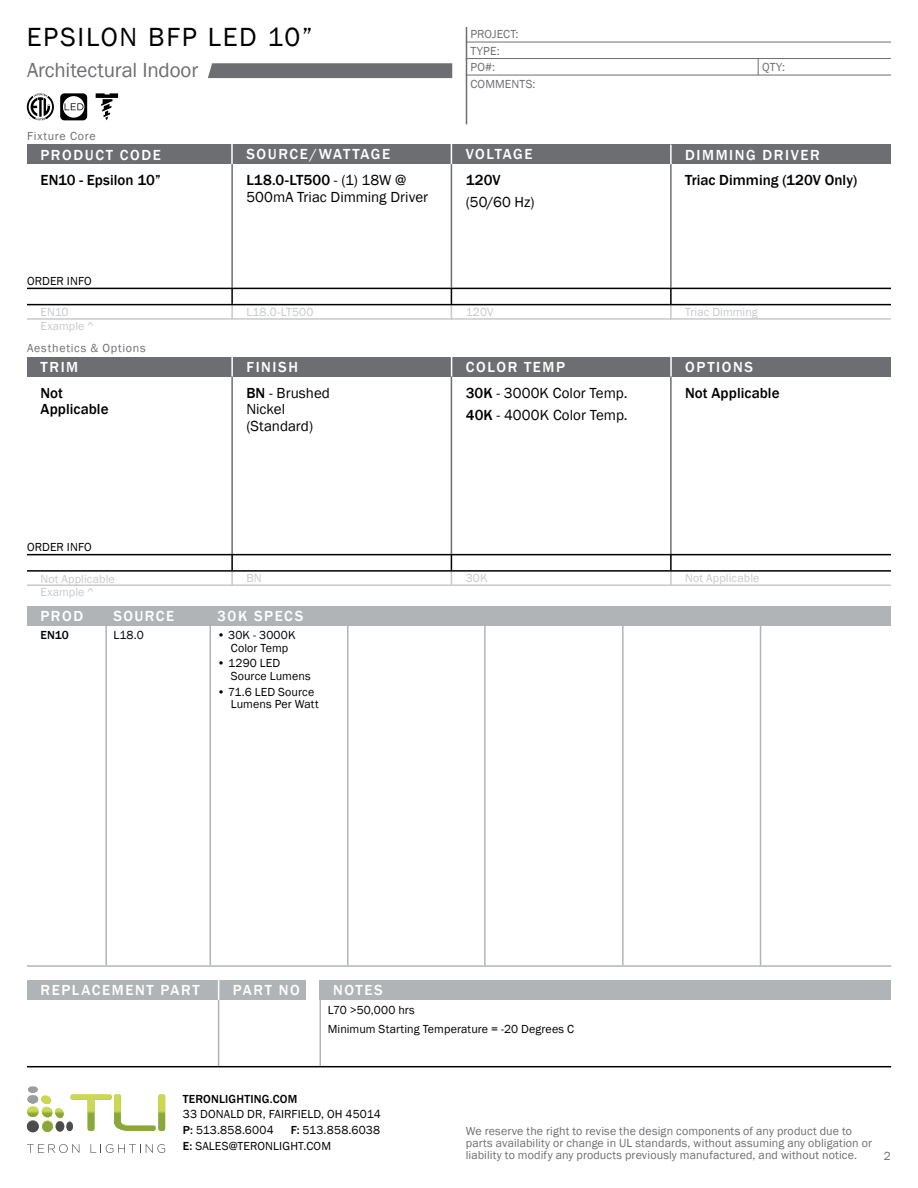
<style>
.page{position:relative;width:918px;height:1188px;background:#fff}
.page>*{position:absolute;margin:0;border:0;box-sizing:border-box;transform-origin:0 0}
.t1{font:27px "Franklin Gothic";letter-spacing:.065em;color:#000}
.t2{font:21px "Franklin Gothic";letter-spacing:-.01em;color:#6d6e71}
.t3{font:500 15px "Franklin Gothic";letter-spacing:.105em;color:#fff}
.t4{font:15px/16.5px "Franklin Gothic";color:#000}
.t5{font:500 15px "Franklin Gothic";letter-spacing:.005em;color:#000}
.t6{font:12px/12px "Franklin Gothic";letter-spacing:.01em;color:#6d6e71}
.t7{font:12px/12.8px "Franklin Gothic";letter-spacing:.01em;color:#000}
.t8{font:12px "Franklin Gothic";letter-spacing:.01em;color:#c8c9cb}
.t9{font:500 12px "Franklin Gothic";letter-spacing:.015em;color:#000}
.t10{font:12px "Franklin Gothic";letter-spacing:.065em;color:#6d6e71}
.t11{font:12px "Franklin Gothic";letter-spacing:.06em;color:#6d6e71}
.s1{font-weight:500}
</style>
<div class="page">
<hr style="left:218px;top:997px;width:1px;height:70px;background:#b1b4b6">
<hr style="left:231px;top:370px;width:2px;height:185px;background:#6d6e71">
<hr style="left:670px;top:370px;width:2px;height:185px;background:#6d6e71">
<hr style="left:451px;top:370px;width:1px;height:185px;background:#6d6e71">
<hr style="left:231px;top:158px;width:2px;height:130px;background:#6d6e71">
<hr style="left:670px;top:158px;width:2px;height:130px;background:#6d6e71">
<hr style="left:451px;top:158px;width:1px;height:130px;background:#6d6e71">
<div style="left:27px;top:145px;width:864px;height:19px;background:#6d6e71"></div>
<hr style="left:466px;top:27px;width:1px;height:97px;background:#6d6e71">
<hr style="left:466px;top:42px;width:425px;height:1px;background:#6d6e71">
<hr style="left:466px;top:58px;width:425px;height:1px;background:#6d6e71">
<hr style="left:466px;top:75px;width:425px;height:1px;background:#6d6e71">
<hr style="left:231px;top:141px;width:2px;height:23px;background:#fff">
<svg style="left:670px;top:145px;width:2px;height:19px"></svg>
<svg style="left:451px;top:145px;width:1px;height:19px"></svg>
<div style="left:27px;top:357px;width:864px;height:20px;background:#6d6e71"></div>
<div style="left:27px;top:606px;width:864px;height:20px;background:#b1b4b6"></div>
<hr style="left:231px;top:351px;width:2px;height:26px;background:#fff">
<hr style="left:670px;top:354px;width:2px;height:23px;background:#fff">
<svg style="left:451px;top:357px;width:1px;height:20px"></svg>
<div style="left:27px;top:980px;width:279px;height:20px;background:#b1b4b6"></div>
<div style="left:320px;top:980px;width:571px;height:20px;background:#b1b4b6"></div>
<svg style="left:758px;top:59px;width:1px;height:16px"></svg>
<svg style="left:670px;top:289px;width:2px;height:29px"></svg>
<svg style="left:451px;top:289px;width:1px;height:29px"></svg>
<svg style="left:231px;top:289px;width:2px;height:29px"></svg>
<hr style="left:27px;top:288px;width:864px;height:1px;background:#000">
<hr style="left:27px;top:304px;width:864px;height:1px;background:#000">
<hr style="left:27px;top:318px;width:864px;height:2px;background:#c8c9cb">
<svg style="left:670px;top:555px;width:2px;height:29px"></svg>
<svg style="left:451px;top:555px;width:1px;height:29px"></svg>
<svg style="left:231px;top:555px;width:2px;height:29px"></svg>
<hr style="left:27px;top:554px;width:864px;height:1px;background:#000">
<hr style="left:27px;top:570px;width:864px;height:2px;background:#000">
<hr style="left:27px;top:584px;width:864px;height:2px;background:#c8c9cb">
<hr style="left:105px;top:610px;width:2px;height:355px;background:#b1b4b6">
<hr style="left:622px;top:610px;width:2px;height:355px;background:#b1b4b6">
<hr style="left:760px;top:610px;width:1px;height:355px;background:#b1b4b6">
<hr style="left:210px;top:610px;width:1px;height:355px;background:#b1b4b6">
<hr style="left:347px;top:610px;width:2px;height:355px;background:#b1b4b6">
<hr style="left:484px;top:610px;width:2px;height:355px;background:#b1b4b6">
<hr style="left:27px;top:965px;width:864px;height:2px;background:#b1b4b6">
<svg style="left:218px;top:980px;width:1px;height:20px"></svg>
<hr style="left:320px;top:997px;width:1px;height:70px;background:#b1b4b6">
<svg style="left:208px;top:63px;width:244px;height:15px;background:#707174"></svg>
<svg style="left:96px;top:93px;width:22px;height:27px"></svg>
<svg style="left:60px;top:93px;width:27px;height:27px"></svg>
<svg style="left:27px;top:93px;width:27px;height:27px"></svg>
<hr style="left:27px;top:1066px;width:864px;height:1px;background:#000">
<svg style="left:27px;top:1086px;width:138px;height:46px"></svg>
<svg style="left:27px;top:1144px;width:52px;height:9px"></svg>
<svg style="left:91px;top:1144px;width:74px;height:9px"></svg>
<h1 class="t1" style="left:27px;top:20px;width:287px">EPSILON BFP LED 10”</h1>
<h2 class="t2" style="left:27px;top:57px;width:173px">Architectural Indoor</h2>
<p class="t11" style="left:27px;top:129px;width:70px">Fixture Core</p>
<p class="t6" style="left:470px;top:26px;width:50px;line-height:16.4px">PROJECT:<br>TYPE:</p>
<p class="t6" style="left:470px;top:78px;width:67px">COMMENTS:</p>
<p class="t6" style="left:470px;top:61px;width:26px">PO#:</p>
<p class="t6" style="left:762px;top:61px;width:24px">QTY:</p>
<p class="t3" style="left:40px;top:146px;width:122px">PRODUCT CODE</p>
<p class="t3" style="left:246px;top:145px;width:145px">SOURCE/WATTAGE</p>
<p class="t3" style="left:466px;top:145px;width:68px">VOLTAGE</p>
<p class="t3" style="left:685px;top:146px;width:136px">DIMMING DRIVER</p>
<p class="t5" style="left:40px;top:171px;width:122px">EN10 - Epsilon 10”</p>
<p class="t4" style="left:246px;top:172px;width:183px"><span class="s1">L18.0-LT500</span> - (1) 18W @<br>500mA Triac Dimming Driver</p>
<p class="t7" style="left:27px;top:275px;width:66px">ORDER INFO</p>
<p class="t5" style="left:466px;top:171px;width:36px">120V</p>
<p class="t4" style="left:466px;top:194px;width:70px">(50/60 Hz)</p>
<p class="t5" style="left:685px;top:171px;width:173px">Triac Dimming (120V Only)</p>
<p class="t8" style="left:41px;top:305px;width:30px">EN10</p>
<p class="t8" style="left:246px;top:305px;width:69px">L18.0-LT500</p>
<p class="t8" style="left:466px;top:305px;width:29px">120V</p>
<p class="t8" style="left:685px;top:305px;width:74px">Triac Dimming</p>
<p class="t8" style="left:40px;top:319px;width:55px">Example ^</p>
<p class="t10" style="left:27px;top:341px;width:120px">Aesthetics &amp; Options</p>
<p class="t3" style="left:41px;top:358px;width:39px">TRIM</p>
<p class="t3" style="left:247px;top:358px;width:53px">FINISH</p>
<p class="t3" style="left:466px;top:358px;width:101px">COLOR TEMP</p>
<p class="t3" style="left:685px;top:358px;width:69px">OPTIONS</p>
<p class="t4" style="left:466px;top:382px;width:164px;line-height:21.9px"><span class="s1">30K</span> - 3000K Color Temp.<br><span class="s1">40K</span> - 4000K Color Temp.</p>
<p class="t5" style="left:40px;top:383px;width:24px">Not</p>
<p class="t5" style="left:685px;top:383px;width:96px">Not Applicable</p>
<p class="t5" style="left:40px;top:400px;width:70px">Applicable</p>
<p class="t4" style="left:246px;top:385px;width:85px"><span class="s1">BN</span> - Brushed<br>Nickel (Standard)</p>
<p class="t7" style="left:27px;top:541px;width:66px">ORDER INFO</p>
<p class="t8" style="left:41px;top:571px;width:76px">Not Applicable</p>
<p class="t8" style="left:466px;top:571px;width:23px">30K</p>
<p class="t8" style="left:685px;top:571px;width:76px">Not Applicable</p>
<p class="t3" style="left:217px;top:606px;width:88px">30K SPECS</p>
<p class="t9" style="left:40px;top:628px;width:30px">EN10</p>
<p class="t7" style="left:113px;top:629px;width:32px">L18.0</p>
<p class="t8" style="left:246px;top:571px;width:17px">BN</p>
<p class="t8" style="left:40px;top:585px;width:55px">Example ^</p>
<p class="t3" style="left:40px;top:606px;width:44px">PROD</p>
<p class="t3" style="left:113px;top:606px;width:62px">SOURCE</p>
<p class="t7" style="left:217px;top:629px;width:80px;text-align:center">• 30K - 3000K<br>Color Temp</p>
<p class="t7" style="left:231px;top:657px;width:81px;text-indent:-13px">• 1290 LED<br>Source Lumens</p>
<p class="t7" style="left:231px;top:686px;width:90px;text-indent:-13px">• 71.6 LED Source<br>Lumens Per Watt</p>
<p class="t3" style="left:40px;top:981px;width:161px">REPLACEMENT PART</p>
<p class="t3" style="left:233px;top:981px;width:69px">PART NO</p>
<p class="t3" style="left:333px;top:981px;width:51px">NOTES</p>
<p class="t7" style="left:328px;top:1002px;width:248px;line-height:18.1px">L70 &gt;50,000 hrs<br>Minimum Starting Temperature = -20 Degrees C</p>
<p class="t9" style="left:183px;top:1091px;width:116px">TERONLIGHTING.COM</p>
<p class="t7" style="left:183px;top:1107px;width:200px;line-height:15.8px">33 DONALD DR, FAIRFIELD, OH 45014<br><span class="s1">P:</span> 513.858.6004</p>
<p class="t7" style="left:183px;top:1123px;width:199px;line-height:15.8px;text-indent:108px"><span class="s1">F:</span> 513.858.6038<br><span class="s1">E:</span> SALES@TERONLIGHT.COM</p>
<p class="t6" style="left:466px;top:1125px;width:408px">We reserve the right to revise the design components of any product due to parts availability or change in UL standards, without assuming any obligation or liability to modify any products previously manufactured, and without notice.</p>
<p class="t6" style="left:884px;top:1150px;width:9px">2</p>
</div>
